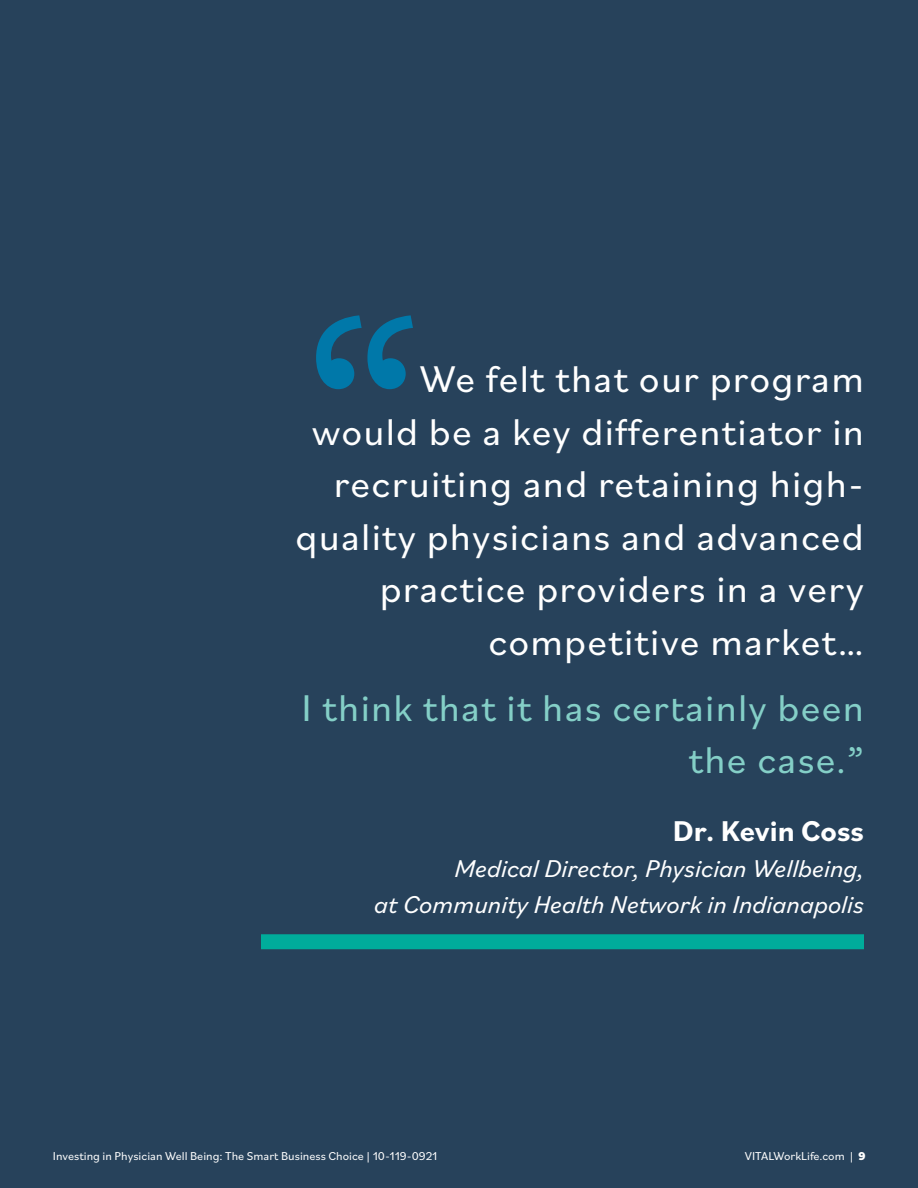
<style>
.page{position:relative;width:918px;height:1188px;background:#27425b}
.page>*{position:absolute;margin:0;border:0;box-sizing:border-box;transform-origin:0 0}
.t1{font:39px/52.5px "Bilo";letter-spacing:.03em;color:#fff;text-align:right}
.t2{font:39px/52.5px "Bilo";letter-spacing:.03em;color:#84cfc7;text-align:right}
.t3{font:700 30px "Bilo";color:#fff}
.t4{font:italic 25.5px/36px "Bilo";color:#fff;text-align:right}
.t5{font:12px "Bilo";color:#fff}
.s1{font-weight:800}
</style>
<div class="page">
<svg style="left:316px;top:315px;width:97px;height:74px"></svg>
<div style="left:261px;top:934px;width:603px;height:15px;background:#00ac9b"></div>
<p class="t1" style="left:296px;top:351px;width:570px">We felt that our program<br>would be a key differentiator in recruiting and retaining high&shy;quality physicians and advanced practice providers in a very competitive market…</p>
<p class="t2" style="left:302px;top:680px;width:564px">I think that it has certainly been the case.”</p>
<p class="t3" style="left:673px;top:810px;width:193px">Dr. Kevin Coss</p>
<p class="t4" style="left:374px;top:850px;width:491px">Medical Director, Physician Wellbeing,<br>at Community Health Network in Indianapolis</p>
<p class="t5" style="left:53px;top:1148px;width:386px">Investing in Physician Well Being: The Smart Business Choice | 10-119-0921</p>
<p class="t5" style="left:745px;top:1148px;width:122px">VITALWorkLife.com | <span class="s1">9</span></p>
</div>
